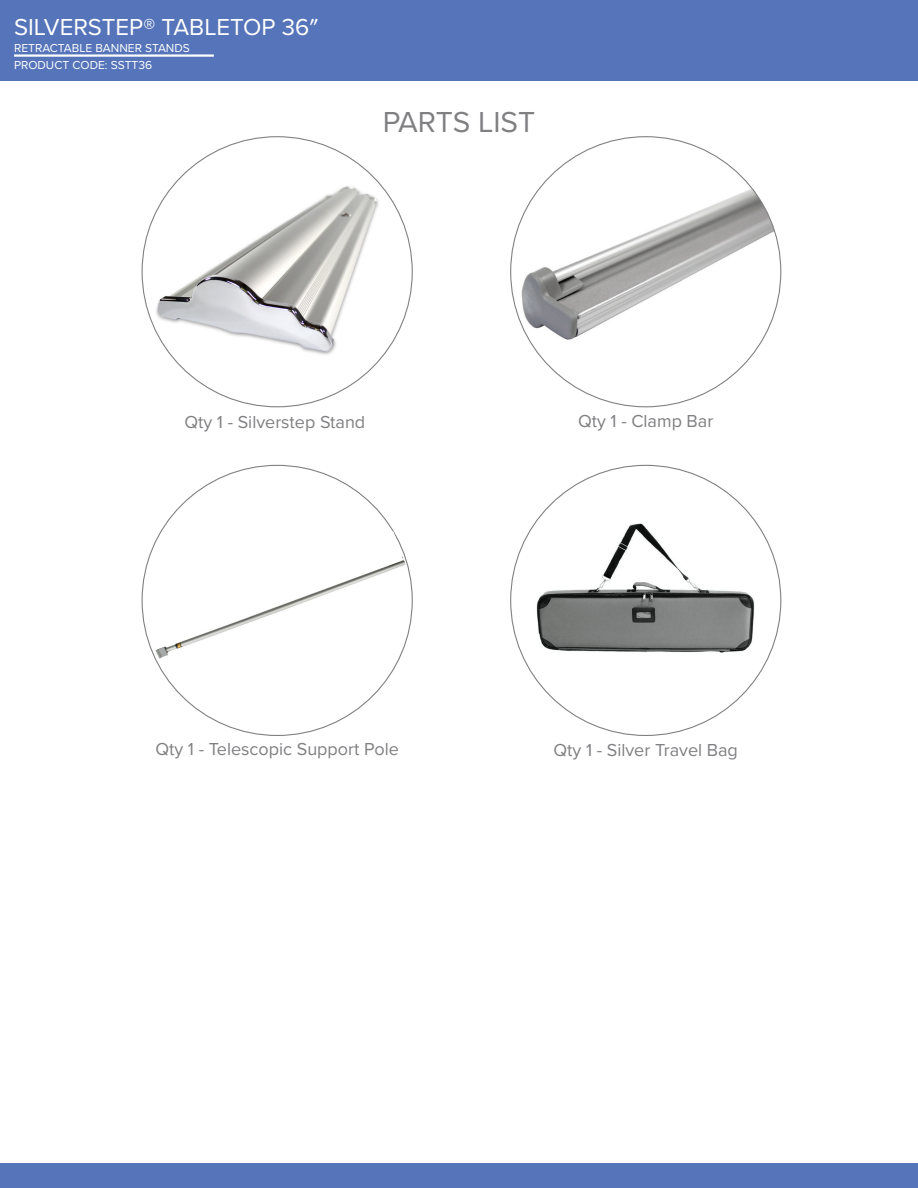
<style>
.page{position:relative;width:918px;height:1188px;background:#fff}
.page>*{position:absolute;margin:0;border:0;box-sizing:border-box;transform-origin:0 0}
.Category_Sub_Title_2{font:30px "Proxima Nova";letter-spacing:-.005em;color:#808083}
.Category_Sub_Title_2-2{font:24px "Proxima Nova";color:#fff}
.t1{font:18px "Proxima Nova";color:#808083}
.top_page_name_regula{font:12px "Proxima Nova";color:#fff}
</style>
<div class="page">
<img style="left:147px;top:168px;width:265px;height:207px">
<img style="left:150px;top:471px;width:259px;height:259px">
<div style="left:0;top:1164px;width:918px;height:24px;background:#5574b9"></div>
<div style="left:0;top:0;width:918px;height:81px;background:#5574b9"></div>
<hr style="left:14px;top:54px;width:200px;height:3px;background:#fff">
<img style="left:535px;top:483px;width:221px;height:222px">
<img style="left:519px;top:144px;width:262px;height:263px">
<svg style="left:148px;top:531px;width:255px;height:114px"></svg>
<p class="Category_Sub_Title_2-2" style="left:14px;top:9px;width:305px">SILVERSTEP® TABLETOP 36″</p>
<p class="top_page_name_regula" style="left:14px;top:39px;width:177px">RETRACTABLE BANNER STANDS</p>
<p class="top_page_name_regula" style="left:14px;top:56px;width:140px">PRODUCT CODE: SSTT36</p>
<p class="Category_Sub_Title_2" style="left:383px;top:100px;width:154px">PARTS LIST</p>
<p class="t1" style="left:184px;top:408px;width:182px">Qty 1 - Silverstep Stand</p>
<p class="t1" style="left:578px;top:407px;width:137px">Qty 1 - Clamp Bar</p>
<p class="t1" style="left:155px;top:736px;width:245px">Qty 1 - Telescopic Support Pole</p>
<p class="t1" style="left:554px;top:736px;width:186px">Qty 1 - Silver Travel Bag</p>
</div>
